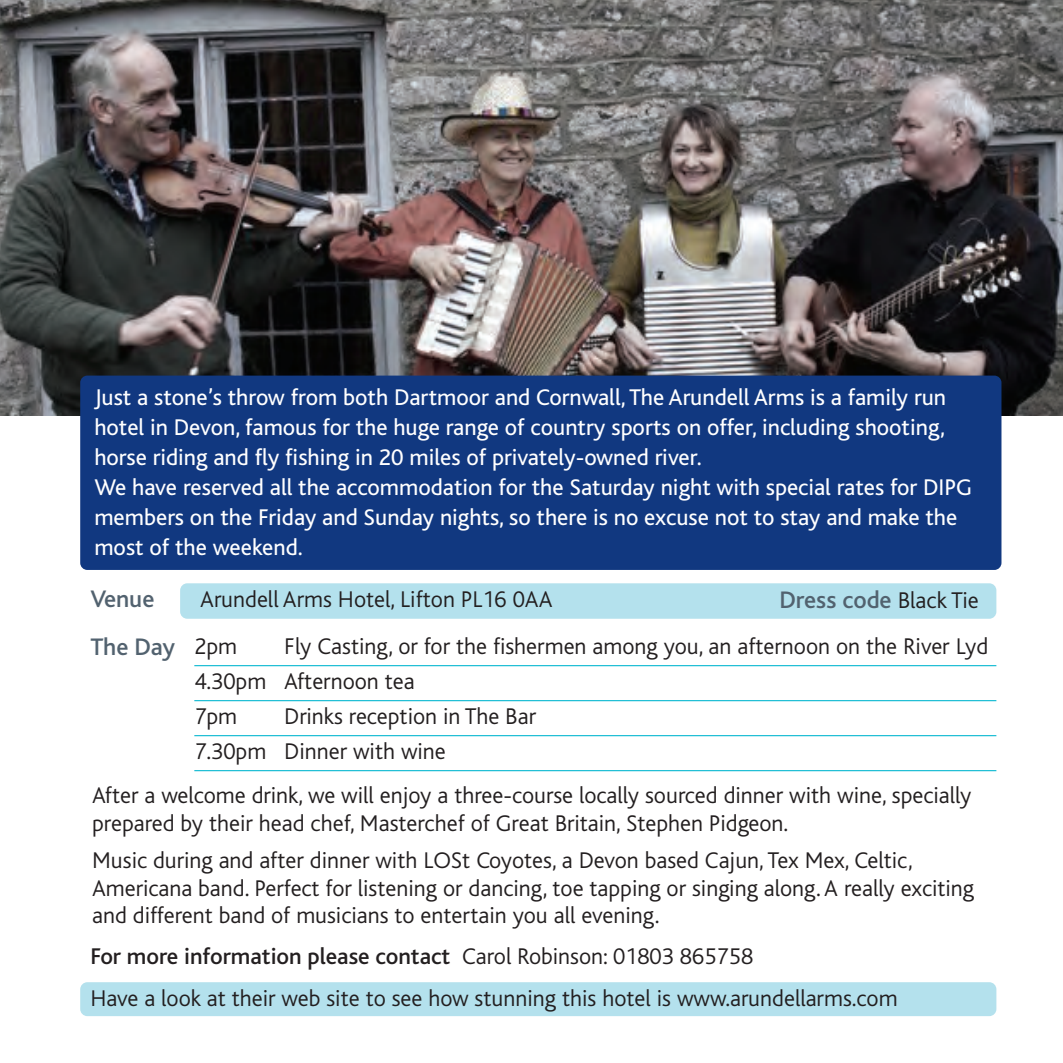
<style>
.page{position:relative;width:1063px;height:1063px;background:#fff}
.page>*{position:absolute;margin:0;border:0;box-sizing:border-box;transform-origin:0 0}
.t1{font:500 25px "Bliss";color:#52626f}
.t2{font:300 23.75px/27.5px "Bliss";color:#231f20}
.t3{font:23.75px/30px "Bliss";color:#fff}
.s1{font-weight:300;font-size:23.75px;color:#231f20}
.s2{font-weight:500}
</style>
<div class="page">
<img style="left:0;top:0;width:1063px;height:416px">
<div style="left:180px;top:583px;width:816px;height:36px;background:#b4e1ed;border-radius:7px"></div>
<div style="left:80px;top:982px;width:916px;height:34px;background:#b4e1ed;border-radius:7px"></div>
<div style="left:80px;top:376px;width:921px;height:194px;background:#113880;border-radius:7px"></div>
<hr style="left:194px;top:665px;width:802px;height:1px;background:#23bfd5">
<hr style="left:194px;top:700px;width:802px;height:1px;background:#23bfd5">
<hr style="left:194px;top:735px;width:802px;height:1px;background:#23bfd5">
<hr style="left:194px;top:770px;width:802px;height:1px;background:#23bfd5">
<p class="t3" style="left:94px;top:385px;width:879px">Just a stone’s throw from both Dartmoor and Cornwall, The Arundell Arms is a family run hotel in Devon, famous for the huge range of country sports on offer, including shooting, horse riding and fly fishing in 20 miles of privately-owned river.<br>We have reserved all the accommodation for the Saturday night with special rates for DIPG members on the Friday and Sunday nights, so there is no excuse not to stay and make the most of the weekend.</p>
<p class="t1" style="left:90px;top:590px;width:66px">Venue</p>
<p class="t2" style="left:200px;top:588px;width:354px">Arundell Arms Hotel, Lifton PL16 0AA</p>
<p class="t1" style="left:90px;top:639px;width:148px">The Day <span class="s1">2pm</span></p>
<p class="t1" style="left:780px;top:592px;width:201px">Dress code <span class="s1">Black Tie</span></p>
<p class="t2" style="left:194px;top:631px;width:795px;line-height:35px;text-indent:90px">Fly Casting, or for the fishermen among you, an afternoon on the River Lyd<br>4.30pm Afternoon tea<br>7pm</p>
<p class="t2" style="left:194px;top:701px;width:343px;line-height:35px;text-indent:90px">Drinks reception in The Bar<br>7.30pm Dinner with wine</p>
<p class="t2" style="left:92px;top:784px;width:881px">After a welcome drink, we will enjoy a three-course locally sourced dinner with wine, specially prepared by their head chef, Masterchef of Great Britain, Stephen Pidgeon.</p>
<p class="t2" style="left:92px;top:849px;width:884px">Music during and after dinner with LOSt Coyotes, a Devon based Cajun, Tex Mex, Celtic,<br>Americana band. Perfect for listening or dancing, toe tapping or singing along. A really exciting and different band of musicians to entertain you all evening.</p>
<p class="t2" style="left:90px;top:938px;width:809px;line-height:42.2px"><span class="s2">For more information please contact</span> Carol Robinson: 01803 865758<br>Have a look at their web site to see how stunning this hotel is www.arundellarms.com</p>
</div>
